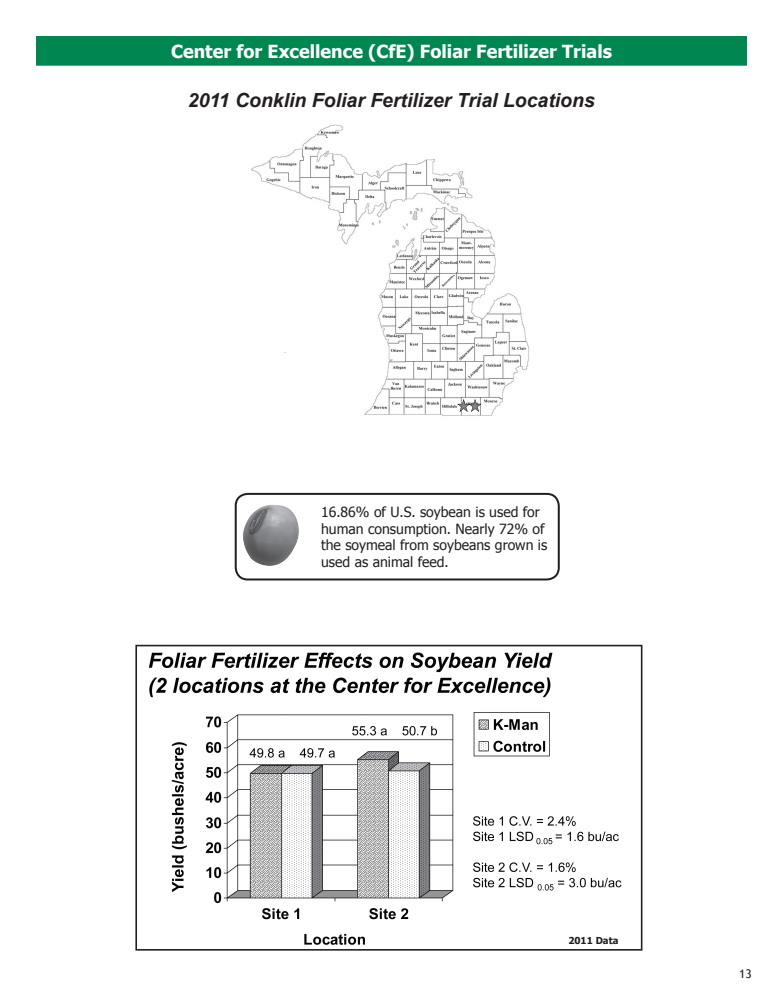
<style>
.page{position:relative;width:783px;height:999px;background:#fff}
.page>*{position:absolute;margin:0;border:0;box-sizing:border-box;transform-origin:0 0}
.t1{font:italic 700 19.4px "Arial";color:#231f20}
.t2{font:700 18px "Tahoma";color:#fff}
.t3{font:14px/16.8px "Tahoma";color:#231f20}
.t4{font:12px "Trebuchet MS";color:#231f20}
.t5{font:700 9.6px "Tahoma";color:#231f20}
</style>
<div class="page">
<img style="left:251px;top:125px;width:278px;height:291px">
<svg style="left:457px;top:399px;width:24px;height:13px"></svg>
<img style="left:148px;top:652px;width:474px;height:293px">
<div style="left:135px;top:645px;width:507px;height:305px;border:2px solid #231f20"></div>
<div style="left:235px;top:493px;width:325px;height:87px;border:2px solid #231f20;border-radius:12px"></div>
<img style="left:237px;top:499px;width:62px;height:71px">
<div style="left:36px;top:36px;width:710px;height:29px;background:#008751"></div>
<div style="left:36px;top:36px;width:711px;height:30px;border:1px solid #008751"></div>
<p class="t2" style="left:171px;top:39px;width:442px">Center for Excellence (CfE) Foliar Fertilizer Trials</p>
<h1 class="t1" style="left:188px;top:88px;width:408px">2011 Conklin Foliar Fertilizer Trial Locations</h1>
<p class="t3" style="left:321px;top:502px;width:228px">16.86% of U.S. soybean is used for human consumption. Nearly 72% of the soymeal from soybeans grown is used as animal feed.</p>
<p class="t5" style="left:568px;top:934px;width:52px">2011 Data</p>
<p class="t4" style="left:739px;top:966px;width:14px">13</p>
</div>
